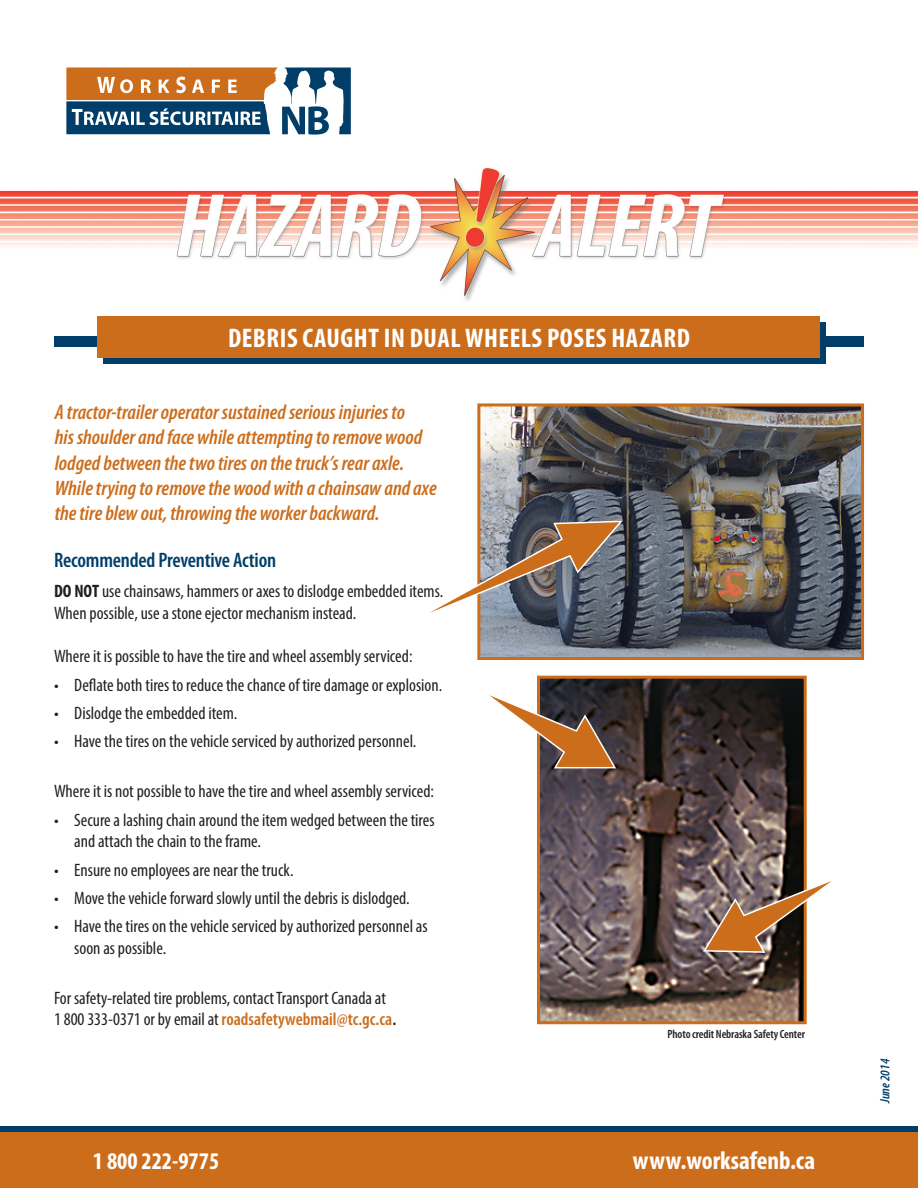
<style>
.page{position:relative;width:918px;height:1188px;background:#fff}
.page>*{position:absolute;margin:0;border:0;box-sizing:border-box;transform-origin:0 0}
.t1{font:700 condensed 27px "Myriad Pro";letter-spacing:.02em;color:#fff}
.t2{font:700 condensed 25.5px "Myriad Pro";color:#fff}
.t3{font:700 condensed 24px "Myriad Pro";color:#fff}
.t4{font:italic 600 condensed 21px/25.2px "Myriad Pro";letter-spacing:-.005em;color:#cc6d1b}
.t5{font:600 condensed 21px "Myriad Pro";letter-spacing:-.01em;color:#003e69}
.t6{font:condensed 18px/21.6px "Myriad Pro";color:#231f20}
.t7{font:600 condensed 18px "Myriad Pro";color:#cc6d1b}
.t8{font:italic 600 condensed 13.5px "Myriad Pro";color:#003e69}
.t9{font:600 condensed 12px "Myriad Pro";letter-spacing:-.01em;color:#231f20}
.s1{font-weight:700}
.s2{font-weight:400;color:#231f20}
.s3{color:#231f20}
</style>
<div class="page">
<div style="left:0;top:1126px;width:918px;height:20px;background:#003e69"></div>
<svg style="left:66px;top:68px;width:285px;height:67px"></svg>
<div style="left:0;top:1132px;width:918px;height:56px;background:#cc6d1b"></div>
<img style="left:0;top:167px;width:918px;height:134px">
<div style="left:54px;top:337px;width:810px;height:10px;background:#003e69"></div>
<div style="left:103px;top:322px;width:723px;height:42px;background:#003e69"></div>
<div style="left:98px;top:316px;width:722px;height:42px;background:#cc6d1b"></div>
<img style="left:481px;top:407px;width:379px;height:249px">
<div style="left:477px;top:403px;width:387px;height:257px;border:3px solid #cc6d1b"></div>
<img style="left:541px;top:680px;width:262px;height:340px">
<div style="left:537px;top:676px;width:270px;height:348px;border:3px solid #cc6d1b"></div>
<svg style="left:489px;top:686px;width:128px;height:84px"></svg>
<svg style="left:702px;top:872px;width:130px;height:82px"></svg>
<img style="left:430px;top:519px;width:193px;height:111px">
<p class="t1" style="left:228px;top:321px;width:463px">DEBRIS CAUGHT IN DUAL WHEELS POSES HAZARD</p>
<p class="t4" style="left:55px;top:400px;width:383px">A tractor-trailer operator sustained serious injuries to<br>his shoulder and face while attempting to remove wood lodged between the two tires on the truck’s rear axle.<br>While trying to remove the wood with a chainsaw and axe the tire blew out, throwing the worker backward.</p>
<p class="t5" style="left:54px;top:548px;width:224px">Recommended Preventive Action</p>
<p class="t6" style="left:54px;top:581px;width:391px"><span class="s1">DO NOT</span> use chainsaws, hammers or axes to dislodge embedded items.<br>When possible, use a stone ejector mechanism instead.</p>
<p class="t6" style="left:54px;top:645px;width:360px">Where it is possible to have the tire and wheel assembly serviced:</p>
<p class="t6" style="left:54px;top:674px;width:390px">• Deflate both tires to reduce the chance of tire damage or explosion.</p>
<p class="t6" style="left:54px;top:702px;width:185px">• Dislodge the embedded item.</p>
<p class="t6" style="left:54px;top:730px;width:364px">• Have the tires on the vehicle serviced by authorized personnel.</p>
<p class="t6" style="left:54px;top:780px;width:382px">Where it is not possible to have the tire and wheel assembly serviced:</p>
<p class="t6" style="left:74px;top:809px;width:362px;text-indent:-20px">• Secure a lashing chain around the item wedged between the tires and attach the chain to the frame.</p>
<p class="t6" style="left:54px;top:859px;width:241px">• Ensure no employees are near the truck.</p>
<p class="t6" style="left:54px;top:887px;width:357px">• Move the vehicle forward slowly until the debris is dislodged.</p>
<p class="t6" style="left:74px;top:915px;width:355px;text-indent:-20px">• Have the tires on the vehicle serviced by authorized personnel as soon as possible.</p>
<p class="t6" style="left:54px;top:987px;width:333px">For safety-related tire problems, contact Transport Canada at</p>
<p class="t7" style="left:54px;top:1010px;width:344px"><span class="s2">1 800 333-0371 or by email at</span> roadsafetywebmail@tc.gc.ca<span class="s3">.</span></p>
<p class="t9" style="left:668px;top:1028px;width:139px">Photo credit Nebraska Safety Center</p>
<p class="t3" style="left:93px;top:1146px;width:128px">1 800 222-9775</p>
<p class="t2" style="left:633px;top:1144px;width:184px">www.worksafenb.ca</p>
<p class="t8" style="left:878px;top:1103px;width:45px;rotate:-90deg">June 2014</p>
</div>
